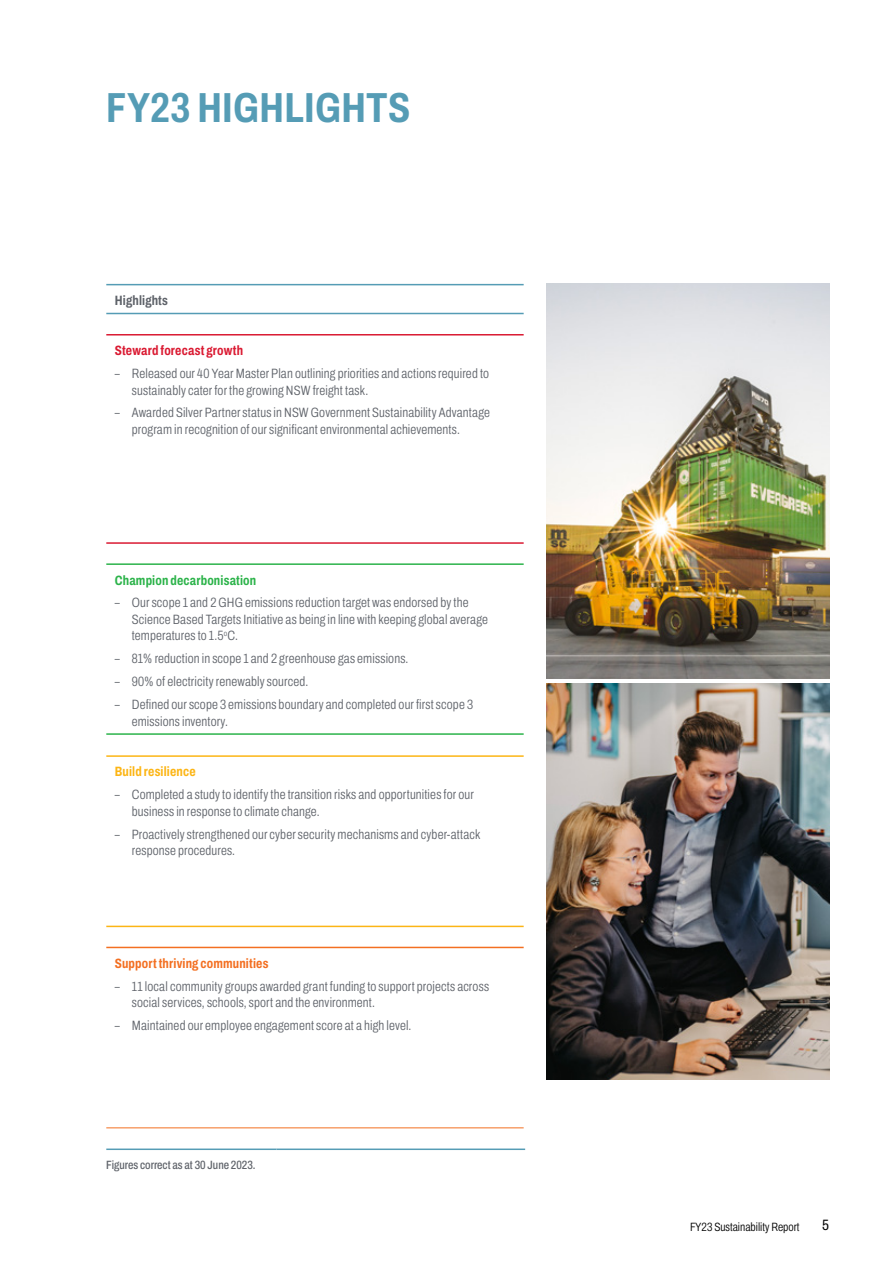
<style>
.page{position:relative;width:893px;height:1263px;background:#fff}
.page>*{position:absolute;margin:0;border:0;box-sizing:border-box;transform-origin:0 0}
.t1{font:700 42px "Archivo Condensed";letter-spacing:.005em;color:#559cb5}
.t2{font:15px "Archivo Condensed";color:#000}
.t3{font:300 13.5px/16.5px "Archivo Condensed";letter-spacing:.01em;color:#5f636a}
.t4{font:700 13.5px "Archivo Condensed";letter-spacing:.015em;color:#f36f21}
.t5{font:700 13.5px "Archivo Condensed";letter-spacing:.015em;color:#2cb34a}
.t6{font:700 13.5px "Archivo Condensed";letter-spacing:.015em;color:#da1a32}
.t7{font:700 13.5px "Archivo Condensed";letter-spacing:.015em;color:#fcb515}
.t8{font:700 13.5px "Archivo Condensed";letter-spacing:.01em;color:#5f636a}
.t9{font:500 12px "Archivo Condensed";color:#5f636a}
.t10{font:300 12px "Archivo Condensed";color:#000}
</style>
<div class="page">
<hr style="left:106px;top:1148px;width:170px;height:2px;background:#559cb5">
<hr style="left:276px;top:1148px;width:249px;height:2px;background:#559cb5">
<img style="left:546px;top:284px;width:283px;height:394px">
<img style="left:546px;top:683px;width:283px;height:396px">
<hr style="left:106px;top:284px;width:418px;height:1px;background:#559cb5">
<hr style="left:106px;top:313px;width:418px;height:1px;background:#559cb5">
<hr style="left:106px;top:334px;width:418px;height:1px;background:#da1a32">
<hr style="left:106px;top:542px;width:418px;height:2px;background:#da1a32">
<hr style="left:106px;top:563px;width:418px;height:2px;background:#2cb34a">
<hr style="left:106px;top:733px;width:418px;height:2px;background:#2cb34a">
<hr style="left:106px;top:755px;width:418px;height:2px;background:#fcb515">
<hr style="left:106px;top:926px;width:418px;height:1px;background:#fcb515">
<hr style="left:106px;top:947px;width:418px;height:1px;background:#f36f21">
<hr style="left:106px;top:1127px;width:418px;height:1px;background:#f36f21">
<h1 class="t1" style="left:106px;top:76px;width:305px">FY23 HIGHLIGHTS</h1>
<p class="t8" style="left:115px;top:290px;width:55px">Highlights</p>
<p class="t6" style="left:115px;top:340px;width:130px">Steward forecast growth</p>
<p class="t3" style="left:132px;top:365px;width:359px;text-indent:-17px">– Released our 40 Year Master Plan outlining priorities and actions required to sustainably cater for the growing NSW freight task.</p>
<p class="t3" style="left:132px;top:404px;width:360px;text-indent:-17px">– Awarded Silver Partner status in NSW Government Sustainability Advantage program in recognition of our significant environmental achievements.</p>
<p class="t5" style="left:115px;top:570px;width:143px">Champion decarbonisation</p>
<p class="t3" style="left:132px;top:594px;width:358px;text-indent:-17px">– Our scope 1 and 2 GHG emissions reduction target was endorsed by the<br>Science Based Targets Initiative as being in line with keeping global average temperatures to 1.5<sup>o</sup>C.</p>
<p class="t3" style="left:115px;top:650px;width:295px">– 81% reduction in scope 1 and 2 greenhouse gas emissions.</p>
<p class="t3" style="left:115px;top:673px;width:195px">– 90% of electricity renewably sourced.</p>
<p class="t3" style="left:132px;top:696px;width:343px;text-indent:-17px">– Defined our scope 3 emissions boundary and completed our first scope 3 emissions inventory.</p>
<p class="t7" style="left:115px;top:762px;width:82px">Build resilience</p>
<p class="t3" style="left:132px;top:786px;width:343px;text-indent:-17px">– Completed a study to identify the transition risks and opportunities for our business in response to climate change.</p>
<p class="t3" style="left:132px;top:826px;width:350px;text-indent:-17px">– Proactively strengthened our cyber security mechanisms and cyber-attack response procedures.</p>
<p class="t4" style="left:115px;top:953px;width:155px">Support thriving communities</p>
<p class="t3" style="left:132px;top:978px;width:359px;text-indent:-17px">– 11 local community groups awarded grant funding to support projects across social services, schools, sport and the environment.</p>
<p class="t3" style="left:115px;top:1017px;width:298px">– Maintained our employee engagement score at a high level.</p>
<p class="t9" style="left:106px;top:1156px;width:151px">Figures correct as at 30 June 2023.</p>
<p class="t10" style="left:690px;top:1218px;width:111px">FY23 Sustainability Report</p>
<p class="t2" style="left:822px;top:1213px;width:8px">5</p>
</div>
